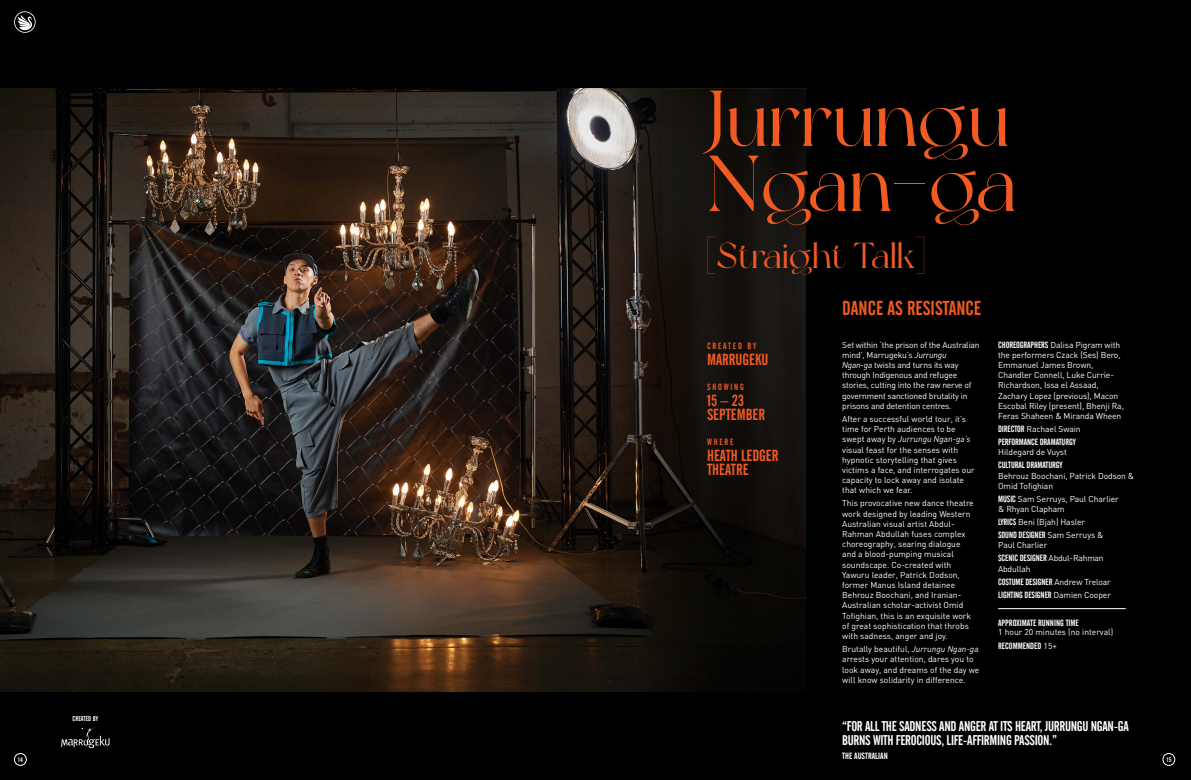
<style>
.page{position:relative;width:1191px;height:780px;background:#000}
.page>*{position:absolute;margin:0;border:0;box-sizing:border-box;transform-origin:0 0}
.t1{font:79px/65px "New York";color:#f15a22}
.t2{font:36px "New York";color:#f15a22}
.t3{font:20px "Alternate Gothic No 2 BT";color:#f15a22}
.t4{font:16px/14px "Alternate Gothic No 2 BT";color:#f15a22}
.t5{font:14px/14px "Alternate Gothic No 2 BT";letter-spacing:-.02em;color:#fff}
.t6{font:9px/13px "Alternate Gothic No 2 BT";letter-spacing:-.01em;color:#fff}
.t7{font:9px "Alternate Gothic No 2 BT";letter-spacing:.2em;color:#f15a22}
.t8{font:8.5px/10.2px "DIN";letter-spacing:-.01em;color:#fff}
.t9{font:italic 8.5px "DIN Pro";color:#fff}
.t10{font:7px "Alternate Gothic No 2 BT";color:#fff}
.t11{font:7px "Alternate Got No 3 D";color:#fff}
.s1{font-family:"DIN Pro";font-style:italic}
.s2{font-family:"DIN";font-style:normal}
.s3{color:#000}
.s4{font-family:"Alternate Gothic No 2 BT";font-size:9px}
.s5{font-family:"DIN";font-size:8.5px}
</style>
<div class="page">
<img style="left:0;top:89px;width:618px;height:602px">
<svg style="left:618px;top:89px;width:187px;height:602px;fill:#140f0b"></svg>
<svg style="left:14px;top:11px;width:22px;height:22px"></svg>
<hr style="left:998px;top:608px;width:127px;height:1px;background:#fff">
<div style="left:1162px;top:753px;width:13px;height:12px;border:1px solid #fff;border-radius:50%"></div>
<div style="left:14px;top:753px;width:13px;height:12px;border:1px solid #fff;border-radius:50%"></div>
<svg style="left:61px;top:727px;width:48px;height:21px"></svg>
<h1 class="t1" style="left:706px;top:86px;width:312px">Jurrungu<br>Ngan-ga</h1>
<h2 class="t2" style="left:706px;top:234px;width:221px">[Straight Talk]</h2>
<h3 class="t3" style="left:842px;top:297px;width:141px">DANCE AS RESISTANCE</h3>
<p class="t7" style="left:707px;top:341px;width:51px">CREATED BY</p>
<p class="t7" style="left:707px;top:382px;width:38px">SHOWING</p>
<h3 class="t4" style="left:707px;top:352px;width:63px">MARRUGEKU</h3>
<h3 class="t4" style="left:707px;top:393px;width:60px">15 – 23<br>SEPTEMBER</h3>
<h3 class="t4" style="left:707px;top:448px;width:73px">HEATH LEDGER<br>THEATRE</h3>
<p class="t7" style="left:707px;top:436px;width:28px">WHERE</p>
<p class="t8" style="left:842px;top:339px;width:139px">Set within ‘the prison of the Australian mind’, Marrugeku’s <span class="s1">Jurrungu<br>Ngan-ga</span> twists and turns its way through Indigenous and refugee stories, cutting into the raw nerve of government sanctioned brutality in prisons and detention centres.</p>
<p class="t8" style="left:842px;top:413px;width:125px">After a successful world tour, it’s time for Perth audiences to be</p>
<p class="t9" style="left:842px;top:432px;width:130px"><span class="s2">swept away by</span> Jurrungu Ngan-ga’s</p>
<p class="t8" style="left:842px;top:444px;width:134px">visual feast for the senses with hypnotic storytelling that gives victims a face, and interrogates our capacity to lock away and isolate that which we fear.</p>
<p class="t8" style="left:842px;top:498px;width:133px">This provocative new dance theatre work designed by leading Western<br>Australian visual artist Abdul-<br>Rahman Abdullah fuses complex choreography, searing dialogue and a blood-pumping musical soundscape. Co-created with<br>Yawuru leader, Patrick Dodson, former Manus Island detainee<br>Behrouz Boochani, and Iranian-<br>Australian scholar-activist Omid<br>Tofighian, this is an exquisite work of great sophistication that throbs with sadness, anger and joy.</p>
<p class="t8" style="left:842px;top:643px;width:139px">Brutally beautiful, <span class="s1">Jurrungu Ngan-ga </span>arrests your attention, dares you to look away, and dreams of the day we will know solidarity in difference.<span class="s3">.</span></p>
<p class="t8" style="left:998px;top:339px;width:127px"><span class="s4">CHOREOGRAPHERS</span> Dalisa Pigram with the performers Czack (Ses) Bero,<br>Emmanuel James Brown,<br>Chandler Connell, Luke Currie-<br>Richardson, Issa el Assaad,<br>Zachary Lopez (previous), Macon<br>Escobal Riley (present), Bhenji Ra,<br>Feras Shaheen &amp; Miranda Wheen</p>
<p class="t8" style="left:998px;top:424px;width:84px"><span class="s4">DIRECTOR</span> Rachael Swain</p>
<p class="t6" style="left:998px;top:435px;width:79px">PERFORMANCE DRAMATURGY</p>
<p class="t8" style="left:998px;top:447px;width:70px">Hildegard de Vuyst</p>
<p class="t6" style="left:998px;top:459px;width:66px">CULTURAL DRAMATURGY</p>
<p class="t8" style="left:998px;top:470px;width:138px">Behrouz Boochani, Patrick Dodson &amp;<br>Omid Tofighian</p>
<p class="t8" style="left:998px;top:493px;width:122px"><span class="s4">MUSIC</span> Sam Serruys, Paul Charlier &amp; Rhyan Clapham</p>
<p class="t8" style="left:998px;top:516px;width:88px"><span class="s4">LYRICS</span> Beni (Bjah) Hasler</p>
<p class="t6" style="left:998px;top:528px;width:107px">SOUND DESIGNER <span class="s5">Sam Serruys &amp;</span></p>
<p class="t8" style="left:998px;top:540px;width:51px">Paul Charlier</p>
<p class="t6" style="left:998px;top:552px;width:107px">SCENIC DESIGNER <span class="s5">Abdul-Rahman</span></p>
<p class="t8" style="left:998px;top:563px;width:34px">Abdullah</p>
<p class="t6" style="left:998px;top:575px;width:114px">COSTUME DESIGNER <span class="s5">Andrew Treloar<br></span>LIGHTING DESIGNER <span class="s5">Damien Cooper</span></p>
<p class="t6" style="left:998px;top:616px;width:82px">APPROXIMATE RUNNING TIME</p>
<p class="t8" style="left:998px;top:627px;width:117px">1 hour 20 minutes (no interval)</p>
<p class="t6" style="left:998px;top:639px;width:60px">RECOMMENDED <span class="s5">15+</span></p>
<p class="t10" style="left:73px;top:714px;width:27px">CREATED BY</p>
<h3 class="t5" style="left:842px;top:719px;width:288px">“FOR ALL THE SADNESS AND ANGER AT ITS HEART, JURRUNGU NGAN-GA<br>BURNS WITH FEROCIOUS, LIFE-AFFIRMING PASSION.”</h3>
<p class="t6" style="left:842px;top:749px;width:47px">THE AUSTRALIAN</p>
<p class="t11" style="left:18px;top:755px;width:7px">14</p>
<p class="t11" style="left:1166px;top:755px;width:7px">15</p>
</div>
